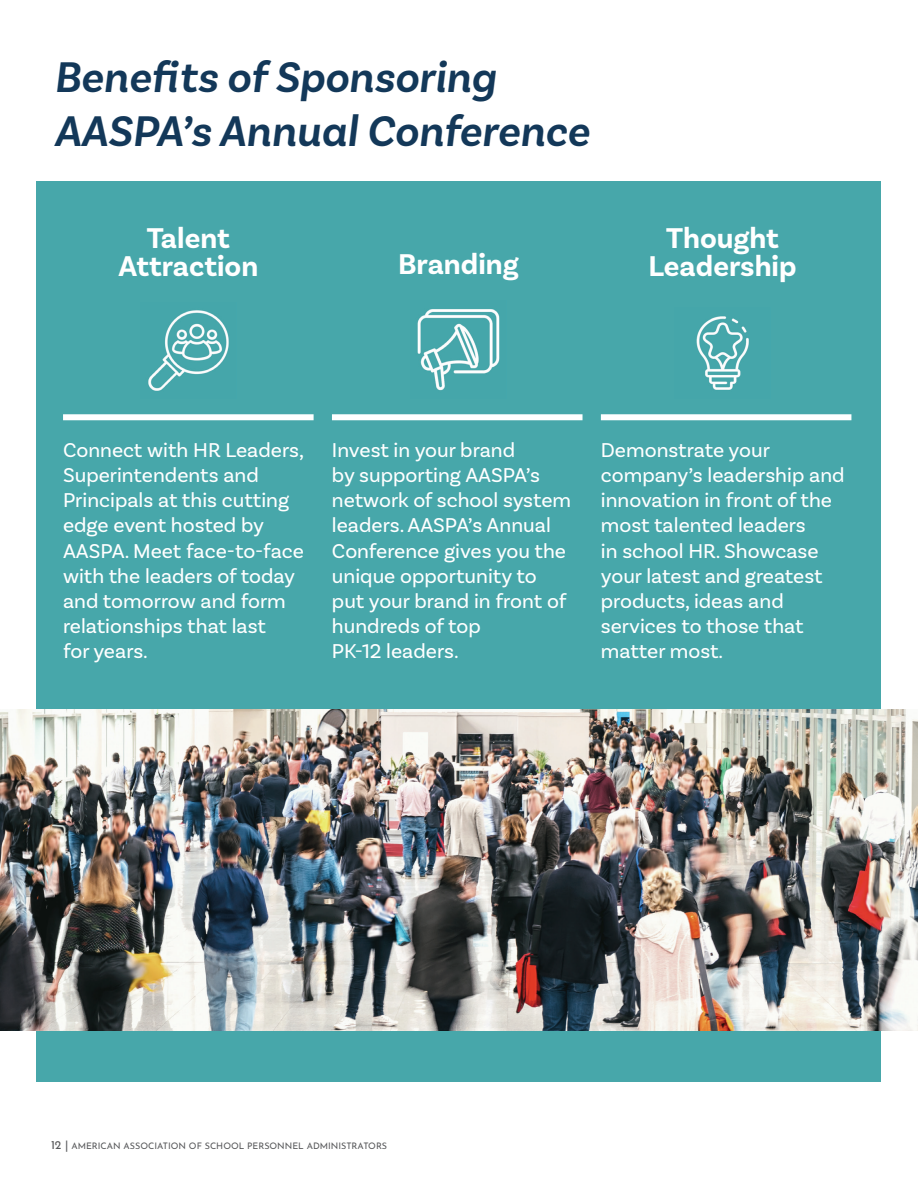
<style>
.page{position:relative;width:918px;height:1188px;background:#fff}
.page>*{position:absolute;margin:0;border:0;box-sizing:border-box;transform-origin:0 0}
.t1{font:italic 600 45px/54px "Basic Sans";color:#133859}
.t2{font:700 30px/28.5px "Basic Sans";color:#fff;text-align:center}
.t3{font:21px/25.2px "Basic Sans";color:#fff}
.t4{font:9px "Josefin Sans";color:#57585a}
.s1{font-size:12px}
</style>
<div class="page">
<div style="left:37px;top:181px;width:844px;height:901px;background:#47a7aa"></div>
<img style="left:0;top:710px;width:917px;height:321px">
<div style="left:332px;top:414px;width:251px;height:6px;background:#fff"></div>
<div style="left:601px;top:414px;width:250px;height:6px;background:#fff"></div>
<div style="left:63px;top:414px;width:251px;height:6px;background:#fff"></div>
<img style="left:148px;top:310px;width:81px;height:81px">
<img style="left:417px;top:309px;width:83px;height:82px">
<img style="left:696px;top:316px;width:53px;height:74px">
<h1 class="t1" style="left:54px;top:51px;width:537px">Benefits of Sponsoring<br>AASPA’s Annual Conference</h1>
<h2 class="t2" style="left:118px;top:224px;width:141px">Talent<br>Attraction</h2>
<h2 class="t2" style="left:398px;top:250px;width:122px">Branding</h2>
<h2 class="t2" style="left:648px;top:224px;width:150px">Thought<br>Leadership</h2>
<p class="t3" style="left:63px;top:437px;width:242px">Connect with HR Leaders,<br>Superintendents and<br>Principals at this cutting edge event hosted by<br>AASPA. Meet face-to-face with the leaders of today and tomorrow and form relationships that last<br>for years.</p>
<p class="t3" style="left:332px;top:437px;width:241px">Invest in your brand<br>by supporting AASPA’s network of school system leaders. AASPA’s Annual<br>Conference gives you the unique opportunity to put your brand in front of hundreds of top<br>PK-12 leaders.</p>
<p class="t3" style="left:601px;top:437px;width:245px">Demonstrate your company’s leadership and innovation in front of the most talented leaders<br>in school HR. Showcase your latest and greatest products, ideas and services to those that matter most.</p>
<p class="t4" style="left:51px;top:1138px;width:338px"><span class="s1">12 |</span> AMERICAN ASSOCIATION OF SCHOOL PERSONNEL ADMINISTRATORS</p>
</div>
